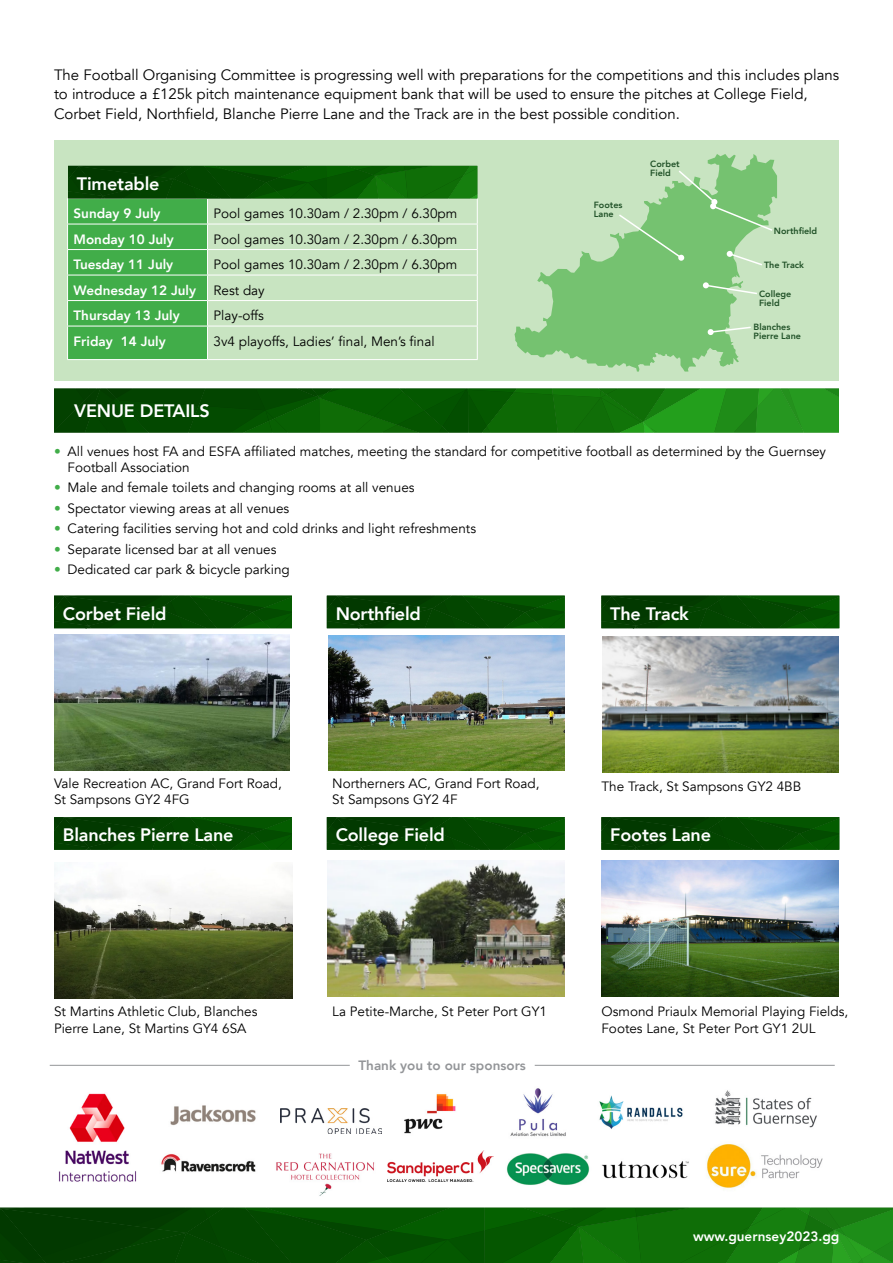
<style>
.page{position:relative;width:893px;height:1263px;background:#fff}
.page>*{position:absolute;margin:0;border:0;box-sizing:border-box;transform-origin:0 0}
.t1{font:800 18px "Avenir";letter-spacing:-.01em;color:#fff}
.t2{font:15px/19.5px "Avenir";color:#000}
.t3{font:13.5px/16.2px "Avenir";color:#000}
.t4{font:800 13.5px "Avenir";color:#fff}
.t5{font:800 13.5px "Avenir";color:#939598}
.t6{font:800 9px/9px "Avenir";color:#215228}
.s1{color:#fff}
</style>
<div class="page">
<div style="left:54px;top:140px;width:785px;height:240px;background:#c8e4c1"></div>
<svg style="left:0;top:1208px;width:893px;height:55px;background:#095a04"></svg>
<svg style="left:54px;top:596px;width:238px;height:32px;background:#034500"></svg>
<svg style="left:54px;top:817px;width:238px;height:33px;background:#044501"></svg>
<svg style="left:327px;top:596px;width:238px;height:32px;background:#034500"></svg>
<svg style="left:327px;top:817px;width:238px;height:33px;background:#044501"></svg>
<svg style="left:601px;top:596px;width:238px;height:32px;background:#034500"></svg>
<svg style="left:601px;top:817px;width:238px;height:33px;background:#044501"></svg>
<img style="left:58px;top:1088px;width:765px;height:108px">
<img style="left:388px;top:1151px;width:105px;height:30px">
<hr style="left:50px;top:1065px;width:300px;height:1px;background:#939598">
<hr style="left:535px;top:1065px;width:300px;height:1px;background:#939598">
<div style="left:275px;top:1101px;width:112px;height:37px;background:#fff"></div>
<img style="left:281px;top:1109px;width:101px;height:24px">
<img style="left:54px;top:635px;width:235px;height:136px">
<img style="left:328px;top:636px;width:236px;height:135px">
<img style="left:602px;top:637px;width:237px;height:135px">
<img style="left:54px;top:868px;width:238px;height:130px">
<img style="left:327px;top:860px;width:237px;height:137px">
<svg style="left:514px;top:154px;width:263px;height:218px"></svg>
<svg style="left:707px;top:326px;width:45px;height:9px"></svg>
<svg style="left:703px;top:282px;width:56px;height:13px"></svg>
<svg style="left:617px;top:169px;width:157px;height:98px"></svg>
<svg style="left:67px;top:166px;width:411px;height:194px"></svg>
<svg style="left:54px;top:389px;width:785px;height:43px;background:#0e6608"></svg>
<img style="left:602px;top:861px;width:237px;height:136px">
<p class="t2" style="left:54px;top:65px;width:787px">The Football Organising Committee is progressing well with preparations for the competitions and this includes plans to introduce a £125k pitch maintenance equipment bank that will be used to ensure the pitches at College Field,<br>Corbet Field, Northfield, Blanche Pierre Lane and the Track are in the best possible condition.</p>
<p class="t1" style="left:77px;top:170px;width:84px">Timetable</p>
<p class="t4" style="left:74px;top:203px;width:89px">Sunday 9 July</p>
<p class="t3" style="left:213px;top:206px;width:245px">Pool games 10.30am / 2.30pm / 6.30pm</p>
<p class="t4" style="left:74px;top:228px;width:102px">Monday 10 July</p>
<p class="t3" style="left:213px;top:231px;width:245px">Pool games 10.30am / 2.30pm / 6.30pm</p>
<p class="t4" style="left:74px;top:254px;width:101px">Tuesday 11 July</p>
<p class="t3" style="left:213px;top:257px;width:245px">Pool games 10.30am / 2.30pm / 6.30pm</p>
<p class="t4" style="left:74px;top:279px;width:124px">Wednesday 12 July</p>
<p class="t3" style="left:213px;top:282px;width:53px">Rest day</p>
<p class="t4" style="left:74px;top:305px;width:108px">Thursday 13 July</p>
<p class="t3" style="left:213px;top:308px;width:52px">Play-offs</p>
<p class="t4" style="left:74px;top:330px;width:94px">Friday 14 July</p>
<p class="t3" style="left:213px;top:333px;width:223px">3v4 playoffs, Ladies’ final, Men’s final</p>
<p class="t1" style="left:74px;top:397px;width:137px">VENUE DETAILS</p>
<p class="t6" style="left:594px;top:201px;width:30px">Footes<br>Lane</p>
<p class="t6" style="left:650px;top:159px;width:31px">Corbet</p>
<p class="t6" style="left:650px;top:168px;width:22px">Field</p>
<p class="t6" style="left:774px;top:227px;width:45px">Northfield</p>
<p class="t6" style="left:764px;top:261px;width:42px">The Track</p>
<p class="t6" style="left:759px;top:289px;width:34px">College<br>Field</p>
<p class="t6" style="left:753px;top:322px;width:49px">Blanches<br>Pierre Lane</p>
<p class="t3" style="left:68px;top:443px;width:760px;text-indent:-14px"><span class="s1">•</span> All venues host FA and ESFA affiliated matches, meeting the standard for competitive football as determined by the Guernsey<br>Football Association</p>
<p class="t3" style="left:54px;top:480px;width:362px"><span class="s1">•</span> Male and female toilets and changing rooms at all venues</p>
<p class="t3" style="left:54px;top:500px;width:237px"><span class="s1">•</span> Spectator viewing areas at all venues</p>
<p class="t3" style="left:54px;top:521px;width:424px"><span class="s1">•</span> Catering facilities serving hot and cold drinks and light refreshments</p>
<p class="t3" style="left:54px;top:541px;width:224px"><span class="s1">•</span> Separate licensed bar at all venues</p>
<p class="t3" style="left:54px;top:562px;width:237px"><span class="s1">•</span> Dedicated car park &amp; bicycle parking</p>
<p class="t1" style="left:63px;top:599px;width:105px">Corbet Field</p>
<p class="t1" style="left:336px;top:599px;width:87px">Northfield</p>
<p class="t1" style="left:610px;top:599px;width:80px">The Track</p>
<p class="t3" style="left:54px;top:775px;width:229px">Vale Recreation AC, Grand Fort Road,<br>St Sampsons GY2 4FG</p>
<p class="t1" style="left:63px;top:821px;width:172px">Blanches Pierre Lane</p>
<p class="t3" style="left:332px;top:775px;width:209px">Northerners AC, Grand Fort Road,</p>
<p class="t3" style="left:332px;top:792px;width:127px">St Sampsons GY2 4F</p>
<p class="t1" style="left:336px;top:821px;width:111px">College Field</p>
<p class="t3" style="left:601px;top:778px;width:201px">The Track, St Sampsons GY2 4BB</p>
<p class="t1" style="left:610px;top:821px;width:102px">Footes Lane</p>
<p class="t3" style="left:54px;top:1004px;width:205px">St Martins Athletic Club, Blanches<br>Pierre Lane, St Martins GY4 6SA</p>
<p class="t3" style="left:332px;top:1004px;width:216px">La Petite-Marche, St Peter Port GY1</p>
<p class="t5" style="left:359px;top:1055px;width:169px">Thank you to our sponsors</p>
<p class="t3" style="left:601px;top:1004px;width:248px">Osmond Priaulx Memorial Playing Fields,<br>Footes Lane, St Peter Port GY1 2UL</p>
<p class="t4" style="left:693px;top:1226px;width:148px">www.guernsey2023.gg</p>
</div>
